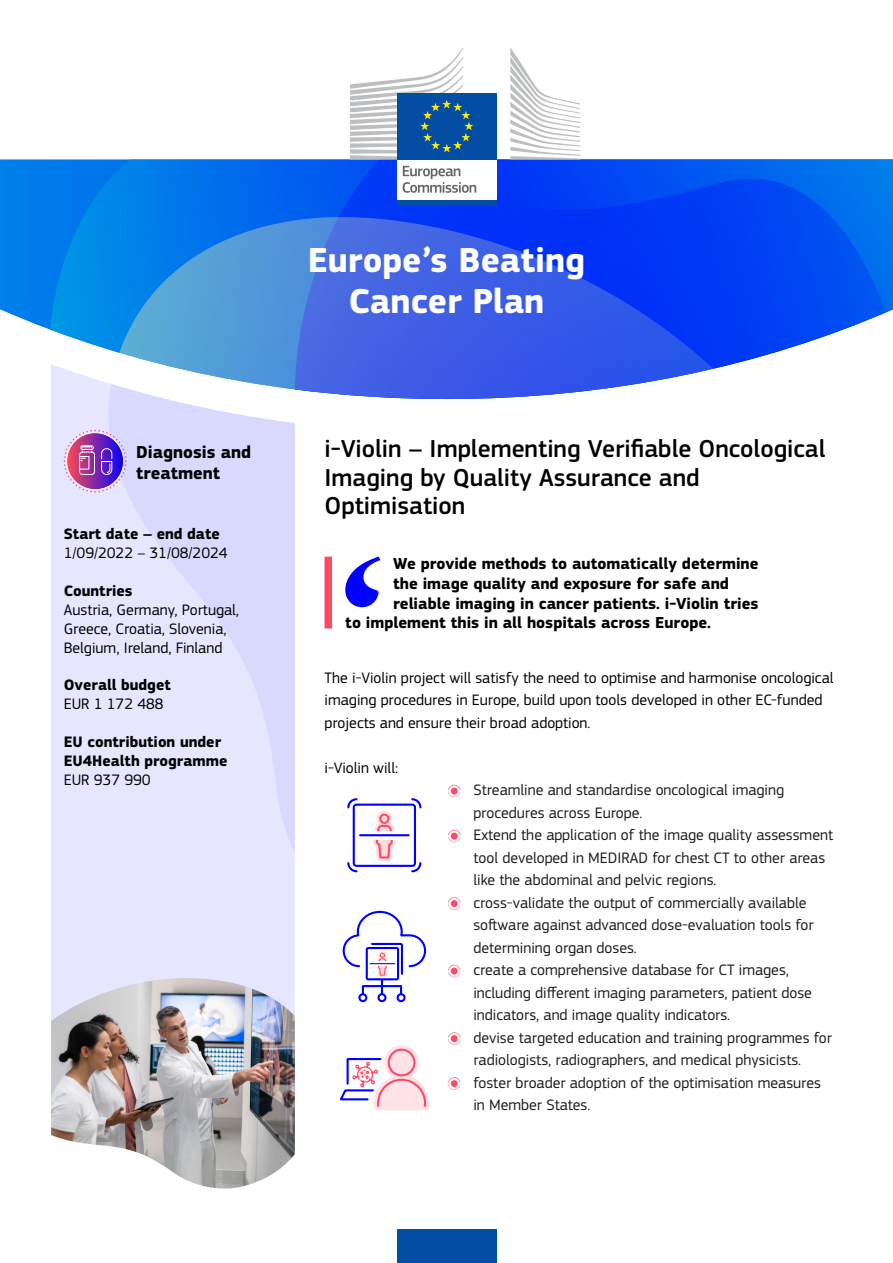
<style>
.page{position:relative;width:893px;height:1263px;background:#fff}
.page>*{position:absolute;margin:0;border:0;box-sizing:border-box;transform-origin:0 0}
.t1{font:700 36px/40.2px "EC Square Sans Pro";color:#fff;text-align:center}
.t2{font:500 25.5px/28.5px "EC Square Sans Pro";color:#000}
.t3{font:700 18px/21.6px "EC Square Sans Pro";color:#000}
.t4{font:700 16.5px "EC Square Sans Pro";color:#000}
.t5{font:15.75px/22.5px "EC Square Sans Pro";color:#1c1c1c}
.t6{font:15.75px/22.5px "EC Square Sans Pro";color:#000}
.t7{font:700 15.75px/18.9px "EC Square Sans Pro";color:#000}
</style>
<div class="page">
<div style="left:0;top:159px;width:21px;height:159px;background:#007eea"></div>
<svg style="left:21px;top:159px;width:872px;height:189px;background:#1089ea"></svg>
<svg style="left:119px;top:159px;width:728px;height:56px;background:#0155f0"></svg>
<svg style="left:103px;top:215px;width:790px;height:184px;background:#3c70ea"></svg>
<div style="left:51px;top:364px;width:52px;height:614px;background:#e6e6ff"></div>
<svg style="left:103px;top:364px;width:192px;height:614px;background:#e0e1fe"></svg>
<img style="left:51px;top:978px;width:244px;height:210px">
<div style="left:397px;top:158px;width:99px;height:44px;background:#fff"></div>
<div style="left:397px;top:94px;width:99px;height:66px;background:#034ea2"></div>
<svg style="left:350px;top:48px;width:123px;height:112px"></svg>
<div style="left:397px;top:200px;width:99px;height:6px;background:#034ea2"></div>
<svg style="left:510px;top:47px;width:70px;height:113px"></svg>
<svg style="left:403px;top:166px;width:73px;height:27px"></svg>
<svg style="left:339px;top:1045px;width:91px;height:65px"></svg>
<div style="left:397px;top:1230px;width:99px;height:33px;background:#034ea2"></div>
<svg style="left:448px;top:785px;width:13px;height:12px"></svg>
<svg style="left:448px;top:830px;width:13px;height:12px"></svg>
<svg style="left:448px;top:897px;width:13px;height:13px"></svg>
<svg style="left:448px;top:965px;width:13px;height:12px"></svg>
<svg style="left:448px;top:1032px;width:13px;height:13px"></svg>
<svg style="left:448px;top:1077px;width:13px;height:13px"></svg>
<div style="left:325px;top:557px;width:7px;height:71px;background:#ff4a66"></div>
<svg style="left:345px;top:557px;width:36px;height:50px"></svg>
<svg style="left:63px;top:429px;width:64px;height:64px;background:#b17bcb"></svg>
<svg style="left:342px;top:798px;width:85px;height:205px"></svg>
<div style="left:359px;top:994px;width:7px;height:7px;background:#fff;border-radius:50%"></div>
<div style="left:358px;top:993px;width:9px;height:9px;border:2px solid #00f;border-radius:50%"></div>
<div style="left:378px;top:994px;width:7px;height:7px;background:#fff;border-radius:50%"></div>
<div style="left:377px;top:993px;width:9px;height:9px;border:2px solid #00f;border-radius:50%"></div>
<div style="left:398px;top:994px;width:7px;height:7px;background:#fff;border-radius:50%"></div>
<div style="left:397px;top:993px;width:9px;height:9px;border:2px solid #00f;border-radius:50%"></div>
<p class="t3" style="left:136px;top:441px;width:117px">Diagnosis and treatment</p>
<p class="t7" style="left:64px;top:525px;width:158px">Start date – end date</p>
<p class="t6" style="left:64px;top:542px;width:165px">1/09/2022 – 31/08/2024</p>
<p class="t7" style="left:64px;top:582px;width:70px">Countries</p>
<p class="t6" style="left:64px;top:600px;width:177px;line-height:18.9px">Austria, Germany, Portugal,<br>Greece, Croatia, Slovenia,<br>Belgium, Ireland, Finland</p>
<p class="t7" style="left:64px;top:676px;width:109px">Overall budget</p>
<p class="t6" style="left:64px;top:693px;width:101px">EUR 1 172 488</p>
<p class="t7" style="left:64px;top:733px;width:165px">EU contribution under<br>EU4Health programme</p>
<p class="t6" style="left:64px;top:768px;width:88px">EUR 937 990</p>
<h1 class="t1" style="left:308px;top:242px;width:279px">Europe’s Beating<br>Cancer Plan</h1>
<h2 class="t2" style="left:325px;top:435px;width:502px">i-Violin – Implementing Verifiable Oncological<br>Imaging by Quality Assurance and<br>Optimisation</h2>
<p class="t4" style="left:393px;top:554px;width:367px">We provide methods to automatically determine</p>
<p class="t4" style="left:393px;top:573px;width:337px">the image quality and exposure for safe and</p>
<p class="t4" style="left:393px;top:593px;width:367px">reliable imaging in cancer patients. i-Violin tries</p>
<p class="t4" style="left:345px;top:613px;width:367px">to implement this in all hospitals across Europe.</p>
<p class="t6" style="left:325px;top:666px;width:510px">The i-Violin project will satisfy the need to optimise and harmonise oncological imaging procedures in Europe, build upon tools developed in other EC-funded projects and ensure their broad adoption.</p>
<p class="t6" style="left:325px;top:756px;width:75px">i-Violin will:</p>
<p class="t5" style="left:473px;top:779px;width:361px">Streamline and standardise oncological imaging procedures across Europe.<br>Extend the application of the image quality assessment tool developed in MEDIRAD for chest CT to other areas like the abdominal and pelvic regions.<br>cross-validate the output of commercially available software against advanced dose-evaluation tools for determining organ doses.<br>create a comprehensive database for CT images, including different imaging parameters, patient dose indicators, and image quality indicators.<br>devise targeted education and training programmes for radiologists, radiographers, and medical physicists. foster broader adoption of the optimisation measures in Member States.</p>
</div>
